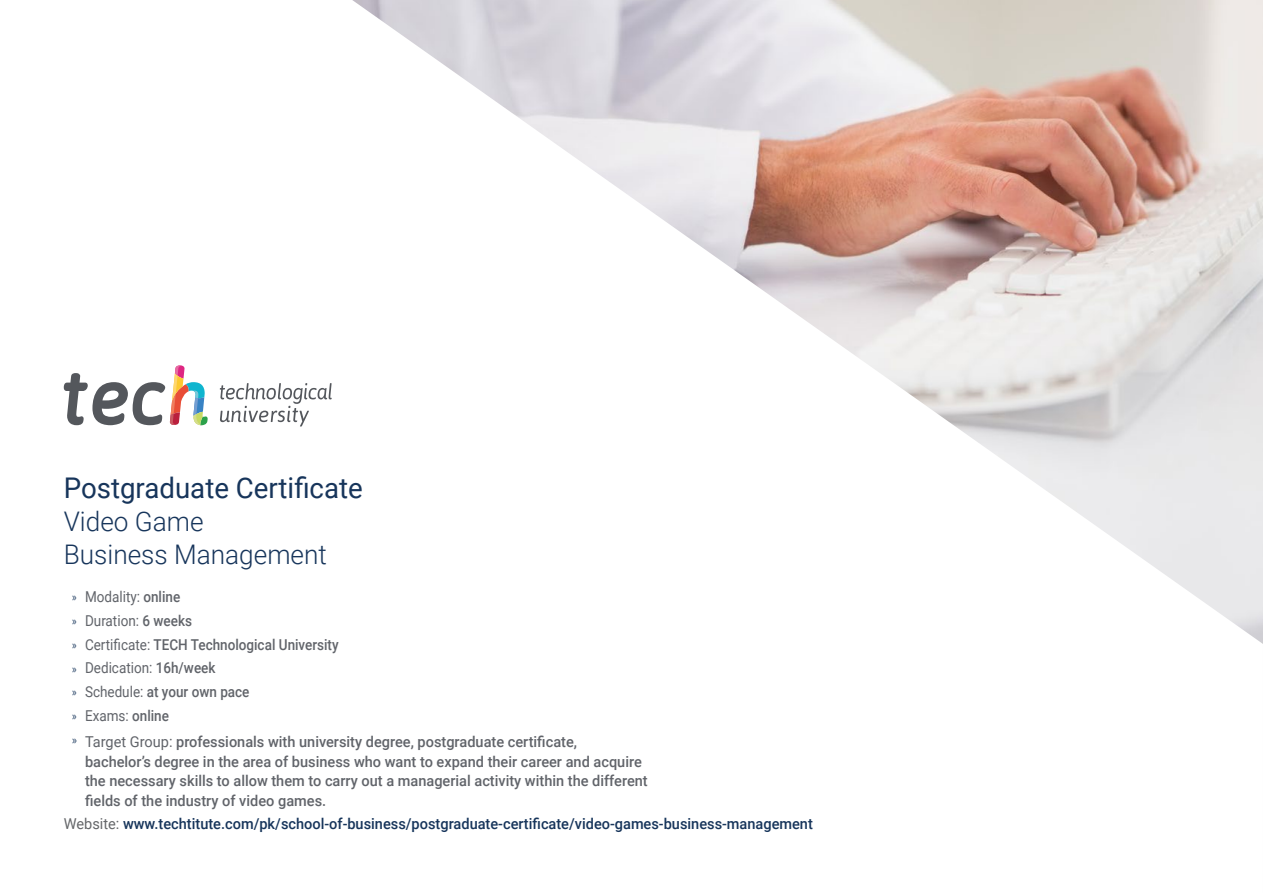
<style>
.page{position:relative;width:1263px;height:893px;background:#fff}
.page>*{position:absolute;margin:0;border:0;box-sizing:border-box;transform-origin:0 0}
.t1{font:28.5px "Roboto";color:#17355b}
.t2{font:300 27px/33px "Roboto";color:#17355b}
.t3{font:500 15px/19.5px "Roboto";color:#61646a}
.t4{font:500 15px/23.7px "Roboto";color:#61646a;scale:.9 1}
.t5{font:500 15px "Roboto";color:#17355b}
.s1{font-family:"Myriad Pro";font-weight:400;font-size:12px;color:#17355b}
.s2{font-weight:400}
.s3{font-weight:400;color:#646669}
</style>
<div class="page">
<img style="left:352px;top:0;width:911px;height:644px">
<svg style="left:64px;top:365px;width:144px;height:60px"></svg>
<svg style="left:220px;top:383px;width:112px;height:43px"></svg>
<h1 class="t1" style="left:64px;top:468px;width:301px">Postgraduate Certificate</h1>
<h2 class="t2" style="left:64px;top:504px;width:265px">Video Game<br>Business Management</h2>
<p class="t4" style="left:72px;top:584px;width:297px"><span class="s1">»</span> <span class="s2">Modality:</span> online<br><span class="s1">»</span> <span class="s2">Duration:</span> 6 weeks<br><span class="s1">»</span> <span class="s2">Certificate:</span> TECH Technological University <span class="s1">»</span> <span class="s2">Dedication:</span> 16h/week<br><span class="s1">»</span> <span class="s2">Schedule:</span> at your own pace<br><span class="s1">»</span> <span class="s2">Exams:</span> online</p>
<p class="t3" style="left:85px;top:731px;width:564px;text-indent:-13px"><sup>»</sup> <span class="s2">Target Group:</span> professionals with university degree, postgraduate certificate,<br>bachelor’s degree in the area of business who want to expand their career and acquire the necessary skills to allow them to carry out a managerial activity within the different fields of the industry of video games.</p>
<p class="t5" style="left:64px;top:813px;width:751px"><span class="s3">Website:</span> www.techtitute.com/pk/school-of-business/postgraduate-certificate/video-games-business-management</p>
</div>
